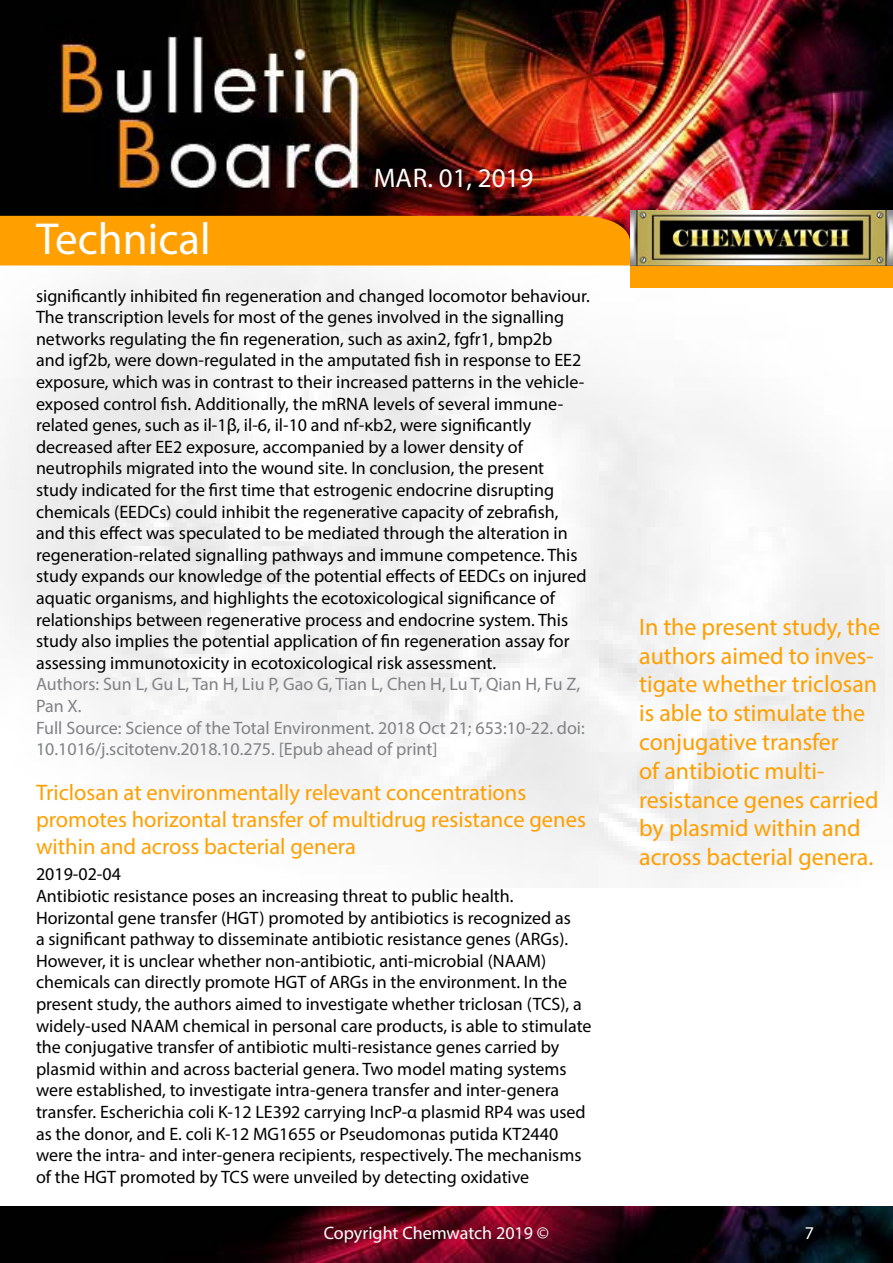
<style>
.page{position:relative;width:893px;height:1263px;background:#fff}
.page>*{position:absolute;margin:0;border:0;box-sizing:border-box;transform-origin:0 0}
.t1{font:45px "Myriad Pro";color:#fff}
.t2{font:27px "Myriad Pro";color:#fff}
.t3{font:24px/28.8px "Myriad Pro";color:#ff9f00}
.t4{font:22.5px/27px "Myriad Pro";color:#ff9f00}
.t5{font:18px/21.6px "Myriad Pro";color:#000}
.t6{font:18px/21.6px "Myriad Pro";color:#808285}
.t7{font:18px "Myriad Pro";color:#fff}
</style>
<div class="page">
<img style="left:0;top:0;width:893px;height:887px">
<div style="left:630px;top:265px;width:263px;height:23px;background:#ff9f00"></div>
<img style="left:630px;top:210px;width:262px;height:56px">
<svg style="left:0;top:216px;width:630px;height:72px"></svg>
<img style="left:0;top:1206px;width:893px;height:57px">
<h2 class="t2" style="left:374px;top:161px;width:161px">Mar. 01, 2019</h2>
<h1 class="t1" style="left:36px;top:211px;width:176px">Technical</h1>
<p class="t5" style="left:36px;top:284px;width:555px">significantly inhibited fin regeneration and changed locomotor behaviour.<br>The transcription levels for most of the genes involved in the signalling networks regulating the fin regeneration, such as axin2, fgfr1, bmp2b<br>and igf2b, were down-regulated in the amputated fish in response to EE2 exposure, which was in contrast to their increased patterns in the vehicle&shy;exposed control fish. Additionally, the mRNA levels of several immune&shy;related genes, such as il-1β, il-6, il-10 and nf-κb2, were significantly decreased after EE2 exposure, accompanied by a lower density of neutrophils migrated into the wound site. In conclusion, the present study indicated for the first time that estrogenic endocrine disrupting chemicals (EEDCs) could inhibit the regenerative capacity of zebrafish, and this effect was speculated to be mediated through the alteration in regeneration-related signalling pathways and immune competence. This study expands our knowledge of the potential effects of EEDCs on injured aquatic organisms, and highlights the ecotoxicological significance of relationships between regenerative process and endocrine system. This study also implies the potential application of fin regeneration assay for assessing immunotoxicity in ecotoxicological risk assessment.</p>
<p class="t6" style="left:36px;top:673px;width:550px">Authors: Sun L, Gu L, Tan H, Liu P, Gao G, Tian L, Chen H, Lu T, Qian H, Fu Z, Pan X.<br>Full Source: Science of the Total Environment. 2018 Oct 21; 653:10-22. doi:<br>10.1016/j.scitotenv.2018.10.275. [Epub ahead of print]</p>
<p class="t4" style="left:36px;top:779px;width:551px">Triclosan at environmentally relevant concentrations promotes horizontal transfer of multidrug resistance genes within and across bacterial genera</p>
<p class="t5" style="left:36px;top:863px;width:557px">2019-02-04<br>Antibiotic resistance poses an increasing threat to public health.<br>Horizontal gene transfer (HGT) promoted by antibiotics is recognized as<br>a significant pathway to disseminate antibiotic resistance genes (ARGs).<br>However, it is unclear whether non-antibiotic, anti-microbial (NAAM) chemicals can directly promote HGT of ARGs in the environment. In the present study, the authors aimed to investigate whether triclosan (TCS), a widely-used NAAM chemical in personal care products, is able to stimulate the conjugative transfer of antibiotic multi-resistance genes carried by plasmid within and across bacterial genera. Two model mating systems were established, to investigate intra-genera transfer and inter-genera transfer. Escherichia coli K-12 LE392 carrying IncP-α plasmid RP4 was used as the donor, and E. coli K-12 MG1655 or Pseudomonas putida KT2440 were the intra- and inter-genera recipients, respectively. The mechanisms of the HGT promoted by TCS were unveiled by detecting oxidative</p>
<h3 class="t3" style="left:639px;top:612px;width:242px">In the present study, the authors aimed to inves&shy;tigate whether triclosan is able to stimulate the conjugative transfer<br>of antibiotic multi&shy;resistance genes carried by plasmid within and across bacterial genera.</h3>
<p class="t7" style="left:324px;top:1222px;width:227px">Copyright Chemwatch 2019 ©</p>
<p class="t7" style="left:805px;top:1222px;width:11px">7</p>
</div>
